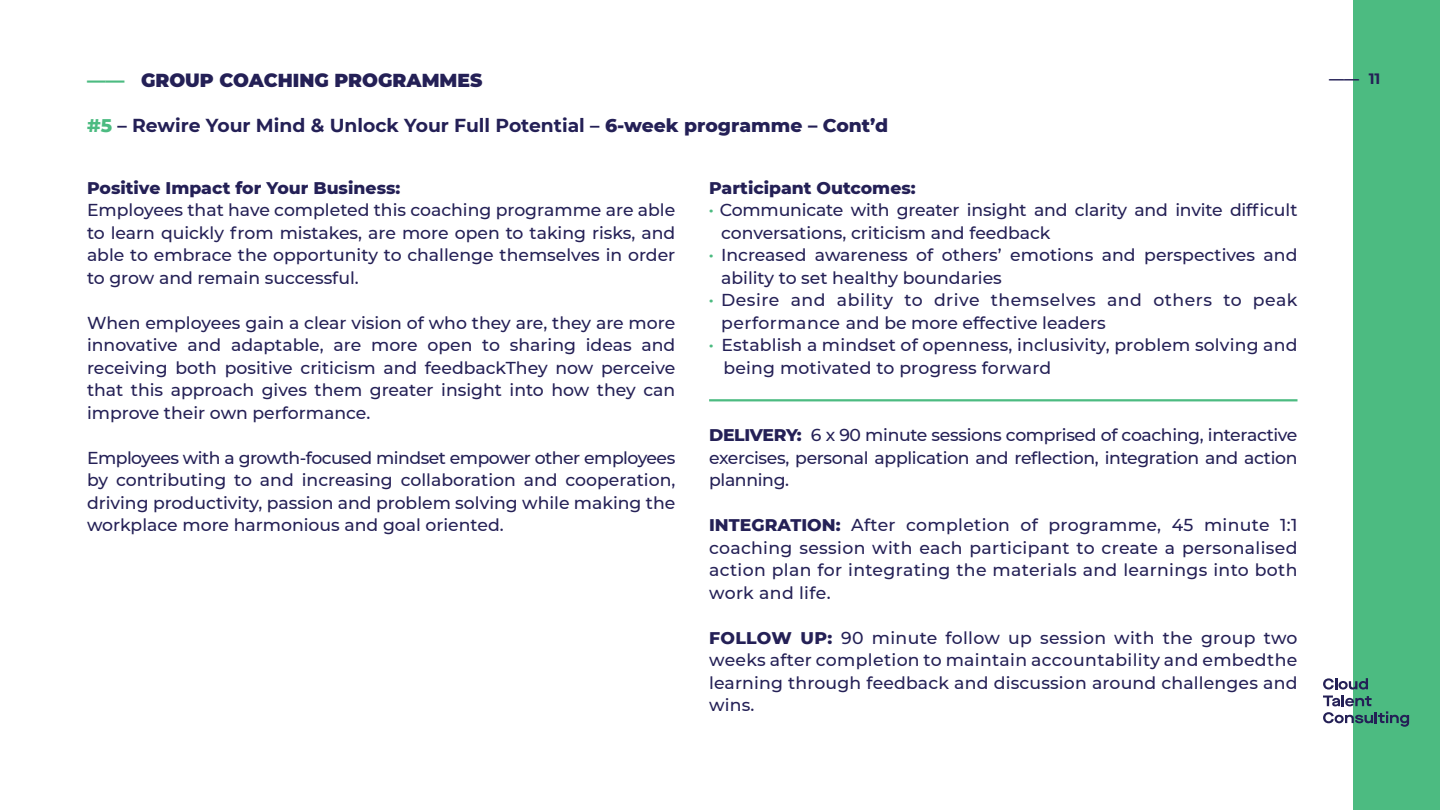
<style>
.page{position:relative;width:1440px;height:810px;background:#fff}
.page>*{position:absolute;margin:0;border:0;box-sizing:border-box;transform-origin:0 0}
.t1{font:700 18.75px "Montserrat";color:#242056}
.t2{font:900 18.75px "Montserrat";color:#242056}
.t3{font:500 17.25px/22.5px "Montserrat";color:#242056;text-align:justify}
.t4{font:800 17.25px "Montserrat";color:#242056}
.t5{font:500 17.25px "Montserrat";letter-spacing:.03em;color:#242056}
.t6{font:700 15px "Montserrat";color:#242056}
.s1{font-weight:800;color:#4cbb81}
.s2{font-weight:800}
</style>
<div class="page">
<div style="left:1353px;top:0;width:87px;height:810px;background:#4cbb81"></div>
<svg style="left:1323px;top:678px;width:86px;height:49px"></svg>
<hr style="left:709px;top:399px;width:589px;height:2px;background:#4cbb81">
<p class="t2" style="left:87px;top:66px;width:397px"><span class="s1">——</span> GROUP COACHING PROGRAMMES</p>
<p class="t6" style="left:1329px;top:67px;width:53px">—— 11</p>
<p class="t1" style="left:87px;top:112px;width:803px"><span class="s1">#5</span> – Rewire Your Mind &amp; Unlock Your Full Potential – <span class="s2">6-week programme – Cont’d</span></p>
<p class="t4" style="left:87px;top:175px;width:315px">Positive Impact for Your Business:</p>
<p class="t3" style="left:87px;top:198px;width:590px">Employees that have completed this coaching programme are able to learn quickly from mistakes, are more open to taking risks, and able to embrace the opportunity to challenge themselves in order to grow and remain successful.</p>
<p class="t3" style="left:87px;top:311px;width:590px">When employees gain a clear vision of who they are, they are more innovative and adaptable, are more open to sharing ideas and receiving both positive criticism and feedbackThey now perceive that this approach gives them greater insight into how they can improve their own performance.</p>
<p class="t3" style="left:87px;top:446px;width:590px">Employees with a growth-focused mindset empower other employees by contributing to and increasing collaboration and cooperation, driving productivity, passion and problem solving while making the workplace more harmonious and goal oriented.</p>
<p class="t4" style="left:709px;top:175px;width:208px">Participant Outcomes:</p>
<p class="t3" style="left:709px;top:198px;width:590px"><span class="s1">·</span> Communicate with greater insight and clarity and invite difficult</p>
<p class="t3" style="left:721px;top:221px;width:331px">conversations, criticism and feedback</p>
<p class="t3" style="left:709px;top:243px;width:590px"><span class="s1">·</span> Increased awareness of others’ emotions and perspectives and</p>
<p class="t3" style="left:721px;top:266px;width:282px">ability to set healthy boundaries</p>
<p class="t5" style="left:709px;top:288px;width:590px"><span class="s1">·</span> Desire and ability to drive themselves and others to peak</p>
<p class="t3" style="left:721px;top:311px;width:386px">performance and be more effective leaders</p>
<p class="t3" style="left:709px;top:333px;width:590px"><span class="s1">·</span> Establish a mindset of openness, inclusivity, problem solving and</p>
<p class="t3" style="left:724px;top:356px;width:329px">being motivated to progress forward</p>
<p class="t3" style="left:709px;top:423px;width:590px"><span class="s2">DELIVERY:</span> 6 x 90 minute sessions comprised of coaching, interactive exercises, personal application and reflection, integration and action planning.</p>
<p class="t3" style="left:709px;top:513px;width:590px"><span class="s2">INTEGRATION:</span> After completion of programme, 45 minute 1:1 coaching session with each participant to create a personalised action plan for integrating the materials and learnings into both work and life.</p>
<p class="t3" style="left:709px;top:626px;width:590px"><span class="s2">FOLLOW UP:</span> 90 minute follow up session with the group two weeks after completion to maintain accountability and embedthe learning through feedback and discussion around challenges and wins.</p>
</div>
